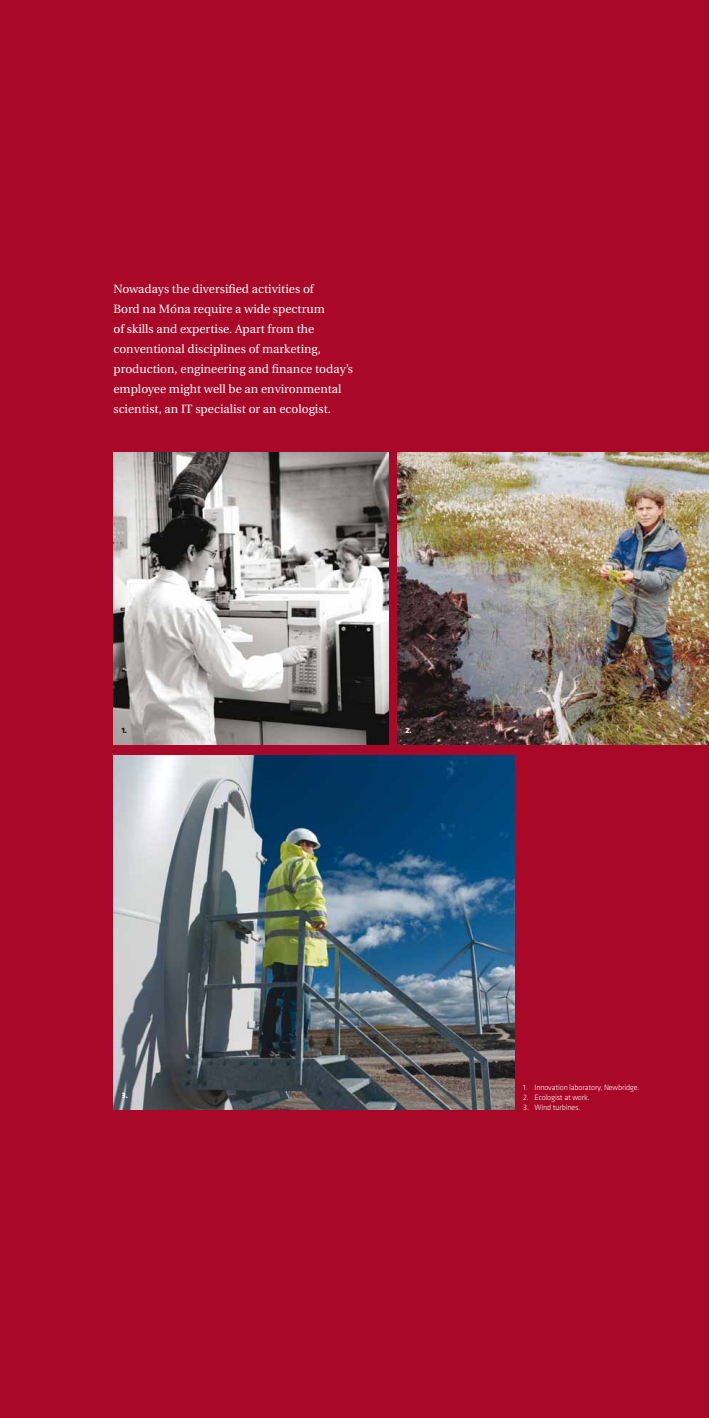
<style>
.page{position:relative;width:709px;height:1418px;background:#fff}
.page>*{position:absolute;margin:0;border:0;box-sizing:border-box;transform-origin:0 0}
.t1{font:12px/20px "Utopia";color:#fff}
.t2{font:300 8px "Klavika";letter-spacing:-.02em;color:#fff}
.t3{font:700 8px "Klavika";color:#fff}
.t4{font:700 8px "Klavika";color:#000}
</style>
<div class="page">
<div style="left:0;top:0;width:709px;height:1417px;background:#aa0829"></div>
<img style="left:113px;top:453px;width:275px;height:291px">
<img style="left:113px;top:755px;width:401px;height:354px">
<img style="left:397px;top:453px;width:312px;height:291px">
<p class="t1" style="left:113px;top:279px;width:241px">Nowadays the diversified activities of<br>Bord na Móna require a wide spectrum<br>of skills and expertise. Apart from the conventional disciplines of marketing, production, engineering and finance today’s employee might well be an environmental scientist, an IT specialist or an ecologist.</p>
<p class="t4" style="left:122px;top:726px;width:7px">1.</p>
<p class="t3" style="left:405px;top:726px;width:8px">2.</p>
<p class="t3" style="left:122px;top:1091px;width:7px">3.</p>
<p class="t2" style="left:523px;top:1082px;width:118px">1. I nnovation laboratory, Newbridge.</p>
<p class="t2" style="left:523px;top:1092px;width:68px">2. Ecologist at work.</p>
<p class="t2" style="left:523px;top:1102px;width:59px">3. Wind turbines.</p>
</div>
